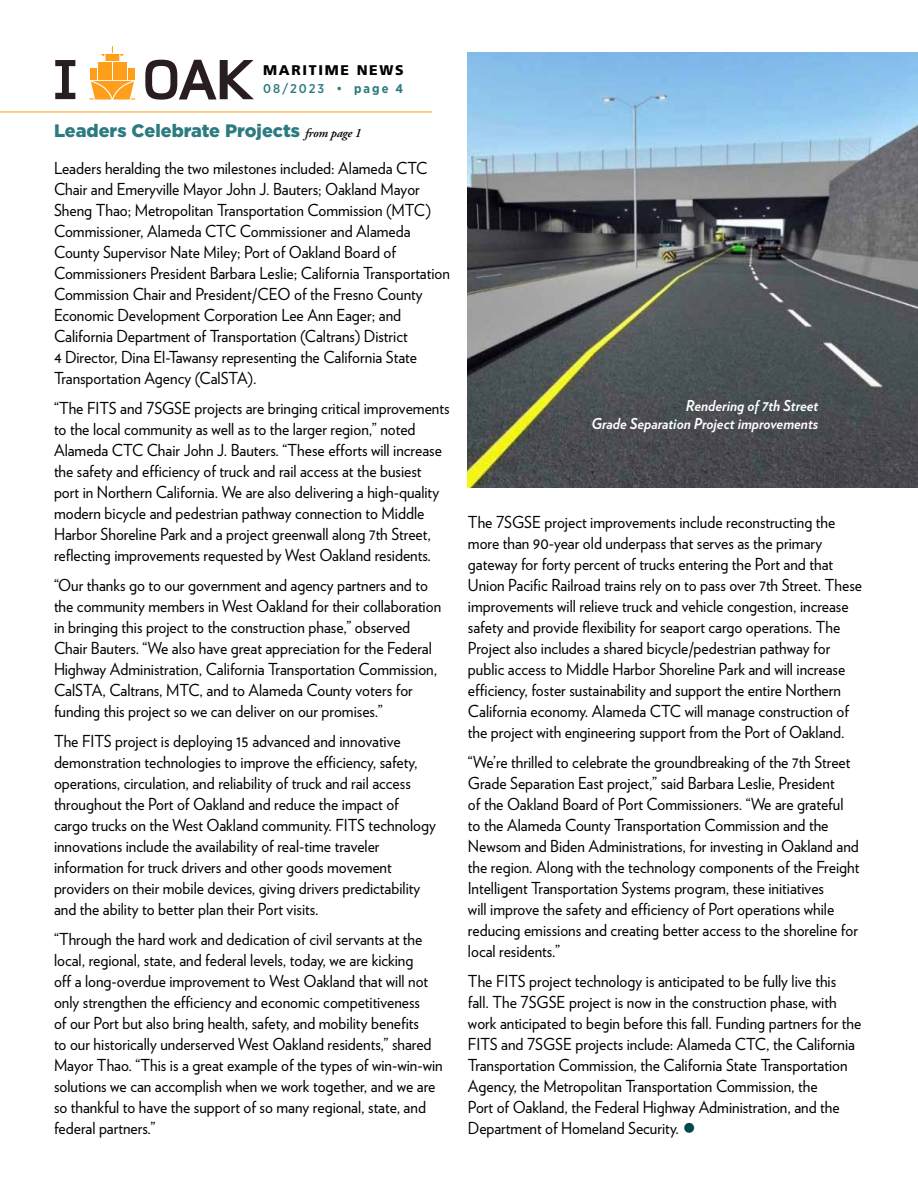
<style>
.page{position:relative;width:918px;height:1188px;background:#fff}
.page>*{position:absolute;margin:0;border:0;box-sizing:border-box;transform-origin:0 0}
.t1{font:900 18px "Gotham";color:#2c7b80}
.t2{font:16.5px/21px "Verlag";color:#000;scale:.95 1}
.t3{font:italic 700 15px/18px "Verlag";color:#fff;text-align:right;scale:.95 1}
.t4{font:900 14.1px "Frutiger LT Std";letter-spacing:.12em;color:#000}
.t5{font:500 12.75px "Gotham Narrow";letter-spacing:.16em;color:#2c7b80}
.s1{font-weight:700}
.s2{font-family:"Adobe Garamond Pro";font-weight:600;font-style:italic;font-size:12.75px;color:#000}
.s3{font-size:36px;color:#00474f}
</style>
<div class="page">
<img style="left:468px;top:52px;width:450px;height:436px">
<svg style="left:55px;top:60px;width:20px;height:39px"></svg>
<svg style="left:145px;top:60px;width:109px;height:40px"></svg>
<svg style="left:89px;top:46px;width:46px;height:54px"></svg>
<hr style="left:0;top:112px;width:432px;height:1px;background:#ff9e18">
<p class="t4" style="left:263px;top:62px;width:142px">MARITIME NEWS</p>
<p class="t5" style="left:263px;top:81px;width:141px">08/2023 • <span class="s1">page 4</span></p>
<p class="t1" style="left:54px;top:118px;width:309px">Leaders Celebrate Projects <span class="s2">from page 1</span></p>
<p class="t2" style="left:54px;top:156px;width:418px">Leaders heralding the two milestones included: Alameda CTC Chair and Emeryville Mayor John J. Bauters; Oakland Mayor Sheng Thao; Metropolitan Transportation Commission (MTC)<br>Commissioner, Alameda CTC Commissioner and Alameda County Supervisor Nate Miley; Port of Oakland Board of Commissioners President Barbara Leslie; California Transportation Commission Chair and President/CEO of the Fresno County Economic Development Corporation Lee Ann Eager; and California Department of Transportation (Caltrans) District<br>4 Director, Dina El-Tawansy representing the California State Transportation Agency (CalSTA).</p>
<p class="t2" style="left:54px;top:396px;width:418px">“The FITS and 7SGSE projects are bringing critical improvements to the local community as well as to the larger region,” noted Alameda CTC Chair John J. Bauters. “These efforts will increase the safety and efficiency of truck and rail access at the busiest port in Northern California. We are also delivering a high-quality modern bicycle and pedestrian pathway connection to Middle Harbor Shoreline Park and a project greenwall along 7th Street, reflecting improvements requested by West Oakland residents.</p>
<p class="t2" style="left:54px;top:574px;width:409px">“Our thanks go to our government and agency partners and to the community members in West Oakland for their collaboration in bringing this project to the construction phase,” observed Chair Bauters. “We also have great appreciation for the Federal Highway Administration, California Transportation Commission, CalSTA, Caltrans, MTC, and to Alameda County voters for funding this project so we can deliver on our promises.”</p>
<p class="t2" style="left:54px;top:730px;width:404px">The FITS project is deploying 15 advanced and innovative demonstration technologies to improve the efficiency, safety, operations, circulation, and reliability of truck and rail access throughout the Port of Oakland and reduce the impact of cargo trucks on the West Oakland community. FITS technology innovations include the availability of real-time traveler information for truck drivers and other goods movement providers on their mobile devices, giving drivers predictability and the ability to better plan their Port visits.</p>
<p class="t2" style="left:54px;top:927px;width:411px">“Through the hard work and dedication of civil servants at the local, regional, state, and federal levels, today, we are kicking<br>off a long-overdue improvement to West Oakland that will not only strengthen the efficiency and economic competitiveness<br>of our Port but also bring health, safety, and mobility benefits<br>to our historically underserved West Oakland residents,” shared Mayor Thao. “This is a great example of the types of win-win-win solutions we can accomplish when we work together, and we are so thankful to have the support of so many regional, state, and federal partners.”</p>
<p class="t3" style="left:592px;top:395px;width:240px">Rendering of 7th Street<br>Grade Separation Project improvements</p>
<p class="t2" style="left:468px;top:510px;width:416px">The 7SGSE project improvements include reconstructing the more than 90-year old underpass that serves as the primary gateway for forty percent of trucks entering the Port and that Union Pacific Railroad trains rely on to pass over 7th Street. These improvements will relieve truck and vehicle congestion, increase safety and provide flexibility for seaport cargo operations. The Project also includes a shared bicycle/pedestrian pathway for public access to Middle Harbor Shoreline Park and will increase efficiency, foster sustainability and support the entire Northern California economy. Alameda CTC will manage construction of the project with engineering support from the Port of Oakland.</p>
<p class="t2" style="left:468px;top:751px;width:414px">“We’re thrilled to celebrate the groundbreaking of the 7th Street Grade Separation East project,” said Barbara Leslie, President<br>of the Oakland Board of Port Commissioners. “We are grateful to the Alameda County Transportation Commission and the Newsom and Biden Administrations, for investing in Oakland and the region. Along with the technology components of the Freight Intelligent Transportation Systems program, these initiatives<br>will improve the safety and efficiency of Port operations while reducing emissions and creating better access to the shoreline for local residents.”</p>
<p class="t2" style="left:468px;top:970px;width:416px">The FITS project technology is anticipated to be fully live this fall. The 7SGSE project is now in the construction phase, with work anticipated to begin before this fall. Funding partners for the FITS and 7SGSE projects include: Alameda CTC, the California Transportation Commission, the California State Transportation Agency, the Metropolitan Transportation Commission, the<br>Port of Oakland, the Federal Highway Administration, and the Department of Homeland Security. <span class="s3">•</span></p>
</div>
